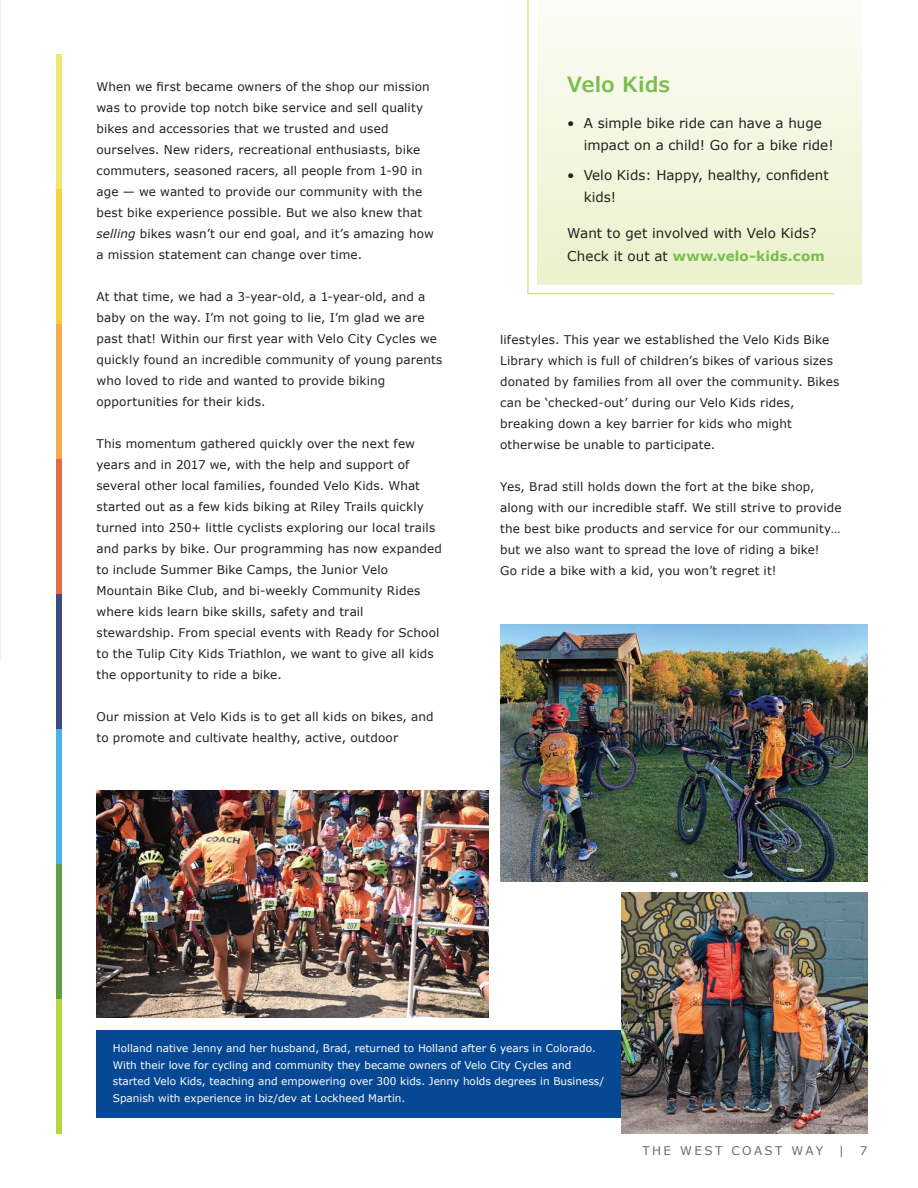
<style>
.page{position:relative;width:918px;height:1188px;background:#fff}
.page>*{position:absolute;margin:0;border:0;box-sizing:border-box;transform-origin:0 0}
.t1{font:600 21px "Verdana Pro W01";color:#79bd4c}
.bulleted_8pt_text{font:13.5px/22.5px "Verdana";color:#231f20}
.t2{font:12px/21px "Verdana";letter-spacing:.01em;color:#231f20}
.t3{font:12px "Verdana";letter-spacing:.2em;color:#6c6d70}
.t4{font:10.5px/16.5px "Verdana";color:#fff}
.s1{font-style:italic}
.s2{font-weight:700;color:#79bd4c}
</style>
<div class="page">
<img style="left:0;top:0;width:1px;height:662px">
<div style="left:538px;top:0;width:324px;height:285px;background:linear-gradient(to bottom,#fbfcf6,#ebf2cc)"></div>
<svg style="left:527px;top:0;width:308px;height:295px"></svg>
<div style="left:57px;top:999px;width:5px;height:135px;background:#b6d741"></div>
<div style="left:57px;top:864px;width:5px;height:135px;background:#5ea045"></div>
<div style="left:57px;top:729px;width:5px;height:135px;background:#48b3e5"></div>
<div style="left:57px;top:594px;width:5px;height:135px;background:#3c4a84"></div>
<div style="left:57px;top:459px;width:5px;height:135px;background:#e36d4a"></div>
<div style="left:57px;top:324px;width:5px;height:135px;background:#f6ad51"></div>
<div style="left:57px;top:189px;width:5px;height:135px;background:#f7d142"></div>
<div style="left:57px;top:54px;width:5px;height:135px;background:#f1e670"></div>
<img style="left:96px;top:790px;width:393px;height:227px">
<img style="left:621px;top:893px;width:246px;height:240px">
<div style="left:96px;top:1030px;width:525px;height:88px;background:#074895"></div>
<img style="left:500px;top:625px;width:367px;height:256px">
<p class="t2" style="left:96px;top:76px;width:339px">When we first became owners of the shop our mission was to provide top notch bike service and sell quality bikes and accessories that we trusted and used ourselves. New riders, recreational enthusiasts, bike commuters, seasoned racers, all people from 1-90 in age — we wanted to provide our community with the best bike experience possible. But we also knew that <span class="s1">selling</span> bikes wasn’t our end goal, and it’s amazing how a mission statement can change over time.</p>
<p class="t2" style="left:96px;top:286px;width:348px">At that time, we had a 3-year-old, a 1-year-old, and a baby on the way. I’m not going to lie, I’m glad we are past that! Within our first year with Velo City Cycles we quickly found an incredible community of young parents who loved to ride and wanted to provide biking opportunities for their kids.</p>
<p class="t2" style="left:96px;top:433px;width:347px">This momentum gathered quickly over the next few years and in 2017 we, with the help and support of several other local families, founded Velo Kids. What started out as a few kids biking at Riley Trails quickly turned into 250+ little cyclists exploring our local trails and parks by bike. Our programming has now expanded to include Summer Bike Camps, the Junior Velo Mountain Bike Club, and bi-weekly Community Rides where kids learn bike skills, safety and trail stewardship. From special events with Ready for School to the Tulip City Kids Triathlon, we want to give all kids the opportunity to ride a bike.</p>
<p class="t2" style="left:96px;top:706px;width:339px">Our mission at Velo Kids is to get all kids on bikes, and to promote and cultivate healthy, active, outdoor</p>
<p class="t1" style="left:567px;top:71px;width:105px">Velo Kids</p>
<p class="bulleted_8pt_text" style="left:584px;top:112px;width:251px;text-indent:-16px">• A simple bike ride can have a huge impact on a child! Go for a bike ride!</p>
<p class="bulleted_8pt_text" style="left:584px;top:164px;width:247px;text-indent:-16px">• Velo Kids: Happy, healthy, confident kids!</p>
<p class="bulleted_8pt_text" style="left:567px;top:222px;width:259px">Want to get involved with Velo Kids?<br>Check it out at <span class="s2">www.velo-kids.com</span></p>
<p class="t2" style="left:500px;top:330px;width:341px">lifestyles. This year we established the Velo Kids Bike Library which is full of children’s bikes of various sizes donated by families from all over the community. Bikes can be ‘checked-out’ during our Velo Kids rides, breaking down a key barrier for kids who might otherwise be unable to participate.</p>
<p class="t2" style="left:500px;top:477px;width:343px">Yes, Brad still holds down the fort at the bike shop, along with our incredible staff. We still strive to provide the best bike products and service for our community… but we also want to spread the love of riding a bike!<br>Go ride a bike with a kid, you won’t regret it!</p>
<p class="t4" style="left:113px;top:1040px;width:493px">Holland native Jenny and her husband, Brad, returned to Holland after 6 years in Colorado.<br>With their love for cycling and community they became owners of Velo City Cycles and started Velo Kids, teaching and empowering over 300 kids. Jenny holds degrees in Business/ Spanish with experience in biz/dev at Lockheed Martin.</p>
<p class="t3" style="left:642px;top:1143px;width:182px">THE WEST COAST WAY</p>
<p class="t3" style="left:839px;top:1143px;width:7px">|</p>
<p class="t3" style="left:860px;top:1143px;width:9px">7</p>
</div>
